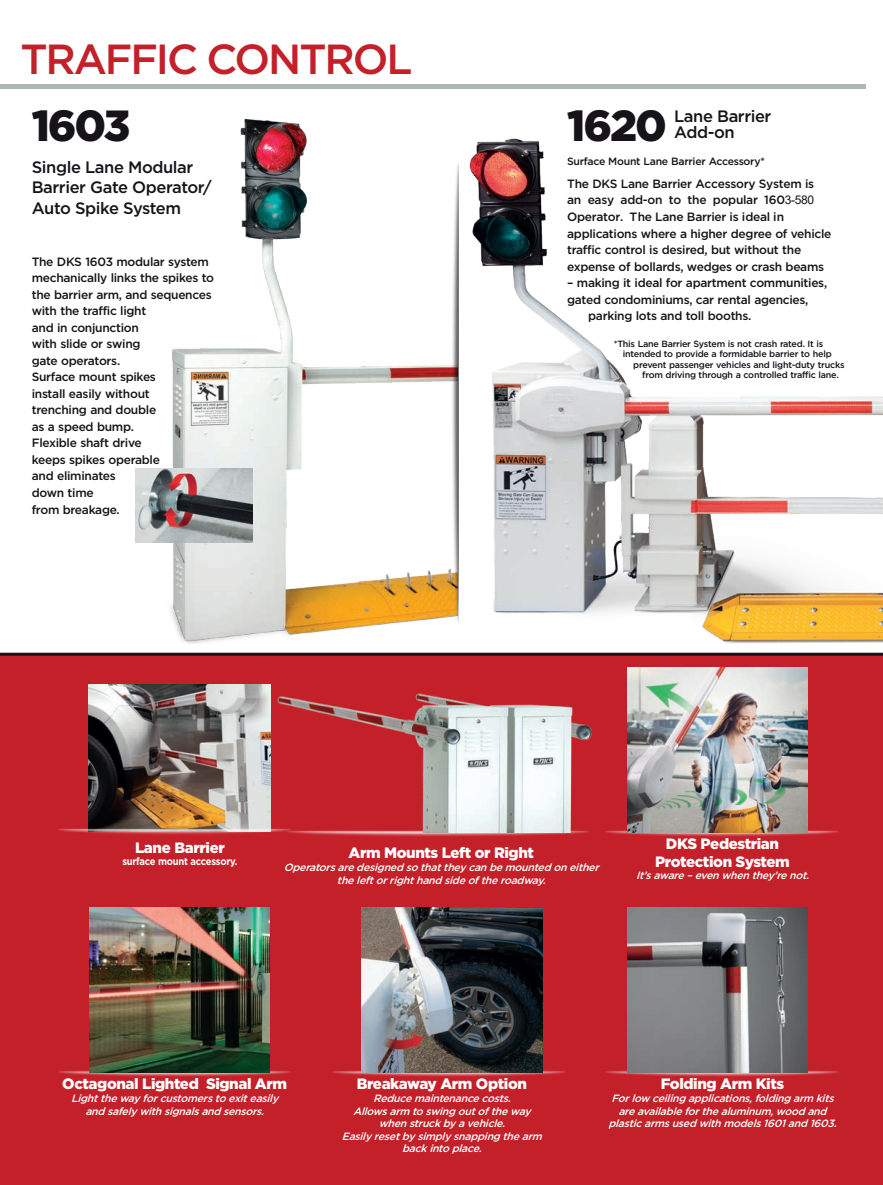
<style>
.page{position:relative;width:883px;height:1185px;background:#fff}
.page>*{position:absolute;margin:0;border:0;box-sizing:border-box;transform-origin:0 0}
.t1{font:900 43.5px "Gotham";letter-spacing:-.05em;color:#171419}
.t2{font:500 42px "Gotham";letter-spacing:-.05em;color:#c32029}
.t3{font:500 16.5px/20.7px "Gotham";letter-spacing:-.025em;color:#171419}
.t4{font:900 15px/18px "Gotham";letter-spacing:-.025em;color:#fff;text-align:center}
.t5{font:500 12px/16.5px "Gotham";letter-spacing:-.025em;color:#171419}
.t6{font:italic 500 10.5px/12.6px "Gotham";color:#fff;text-align:center}
.t7{font:500 10.5px "Gotham";letter-spacing:-.025em;color:#171419}
.t8{font:700 10.5px "Gotham";letter-spacing:-.025em;color:#fff;scale:.9 1}
.t9{font:500 9px "Gotham";letter-spacing:-.025em;color:#171419}
.s1{font-family:"Arial";font-weight:400}
</style>
<div class="page">
<hr style="left:0;top:84px;width:865px;height:4px;background:#b0b5b7">
<div style="left:0;top:654px;width:882px;height:530px;background:#c32029"></div>
<img style="left:419px;top:85px;width:463px;height:626px">
<img style="left:89px;top:684px;width:169px;height:112px">
<img style="left:135px;top:107px;width:306px;height:536px">
<img style="left:136px;top:468px;width:116px;height:74px">
<img style="left:320px;top:831px;width:269px;height:5px">
<img style="left:605px;top:1038px;width:234px;height:39px">
<img style="left:332px;top:1038px;width:234px;height:39px">
<img style="left:58px;top:1071px;width:233px;height:6px">
<img style="left:89px;top:907px;width:181px;height:165px">
<img style="left:258px;top:661px;width:354px;height:170px">
<img style="left:441px;top:85px;width:33px;height:638px">
<img style="left:361px;top:907px;width:181px;height:165px">
<img style="left:627px;top:907px;width:180px;height:165px">
<img style="left:597px;top:798px;width:242px;height:38px">
<img style="left:627px;top:667px;width:180px;height:164px">
<img style="left:58px;top:796px;width:262px;height:39px">
<hr style="left:0;top:652px;width:882px;height:3px;background:#171419">
<h2 class="t2" style="left:20px;top:35px;width:393px">TRAFFIC CONTROL</h2>
<h1 class="t1" style="left:32px;top:100px;width:100px">1603</h1>
<h1 class="t1" style="left:567px;top:100px;width:101px">1620</h1>
<h3 class="t3" style="left:674px;top:105px;width:99px">Lane Barrier</h3>
<h3 class="t3" style="left:674px;top:121px;width:62px">Add-on</h3>
<h3 class="t3" style="left:32px;top:156px;width:181px">Single Lane Modular<br>Barrier Gate Operator/<br>Auto Spike System</h3>
<p class="t5" style="left:32px;top:253px;width:184px">The DKS 1603 modular system mechanically links the spikes to the barrier arm, and sequences with the traffic light<br>and in conjunction<br>with slide or swing<br>gate operators.<br>Surface mount spikes<br>install easily without<br>trenching and double<br>as a speed bump.<br>Flexible shaft drive<br>keeps spikes operable<br>and eliminates<br>down time<br>from breakage.</p>
<p class="t7" style="left:567px;top:155px;width:199px">Surface Mount Lane Barrier Accessory*</p>
<p class="t5" style="left:567px;top:175px;width:266px">The DKS Lane Barrier Accessory System is<br>an easy add-on to the popular 160<span class="s1">3-580<br></span>Operator. The Lane Barrier is ideal in applications where a higher degree of vehicle traffic control is desired, but without the expense of bollards, wedges or crash beams</p>
<p class="t5" style="left:567px;top:274px;width:261px">– making it ideal for apartment communities,</p>
<p class="t5" style="left:567px;top:291px;width:243px">gated condominiums, car rental agencies,</p>
<p class="t5" style="left:588px;top:307px;width:165px">parking lots and toll booths.</p>
<p class="t9" style="left:613px;top:338px;width:211px">*This Lane Barrier System is not crash rated. It is</p>
<p class="t9" style="left:622px;top:349px;width:210px">intended to provide a formidable barrier to help</p>
<p class="t9" style="left:633px;top:359px;width:213px">prevent passenger vehicles and light-duty trucks</p>
<p class="t9" style="left:642px;top:370px;width:198px">from driving through a controlled traffic lane.</p>
<p class="t4" style="left:135px;top:838px;width:91px">Lane Barrier</p>
<p class="t8" style="left:122px;top:855px;width:129px">surface mount accessory.</p>
<p class="t4" style="left:348px;top:843px;width:187px">Arm Mounts Left or Right</p>
<p class="t6" style="left:284px;top:860px;width:319px">Operatorsaredesigned so thattheycanbemounted oneither theleftorrighthand sideoftheroadway.</p>
<p class="t4" style="left:655px;top:834px;width:136px">DKS Pedestrian<br>Protection System</p>
<p class="t6" style="left:635px;top:869px;width:178px">It’saware–evenwhenthey’renot.</p>
<p class="t4" style="left:62px;top:1074px;width:226px">Octagonal Lighted Signal Arm</p>
<p class="t6" style="left:71px;top:1091px;width:212px">Lightthewayforcustomersto exiteasily and safelywithsignalsand sensors.</p>
<p class="t4" style="left:356px;top:1074px;width:172px">Breakaway Arm Option</p>
<p class="t6" style="left:342px;top:1091px;width:205px">Reducemaintenancecosts.<br>Allowsarm to swing outoftheway whenstruckbyavehicle.<br>Easilyresetbysimplysnapping thearm backinto place.</p>
<p class="t4" style="left:660px;top:1074px;width:125px">Folding Arm Kits</p>
<p class="t6" style="left:608px;top:1091px;width:233px">Forlow ceiling applications,folding arm kits areavailableforthealuminum,wood and plasticarmsused withmodels1601and 1603.</p>
</div>
